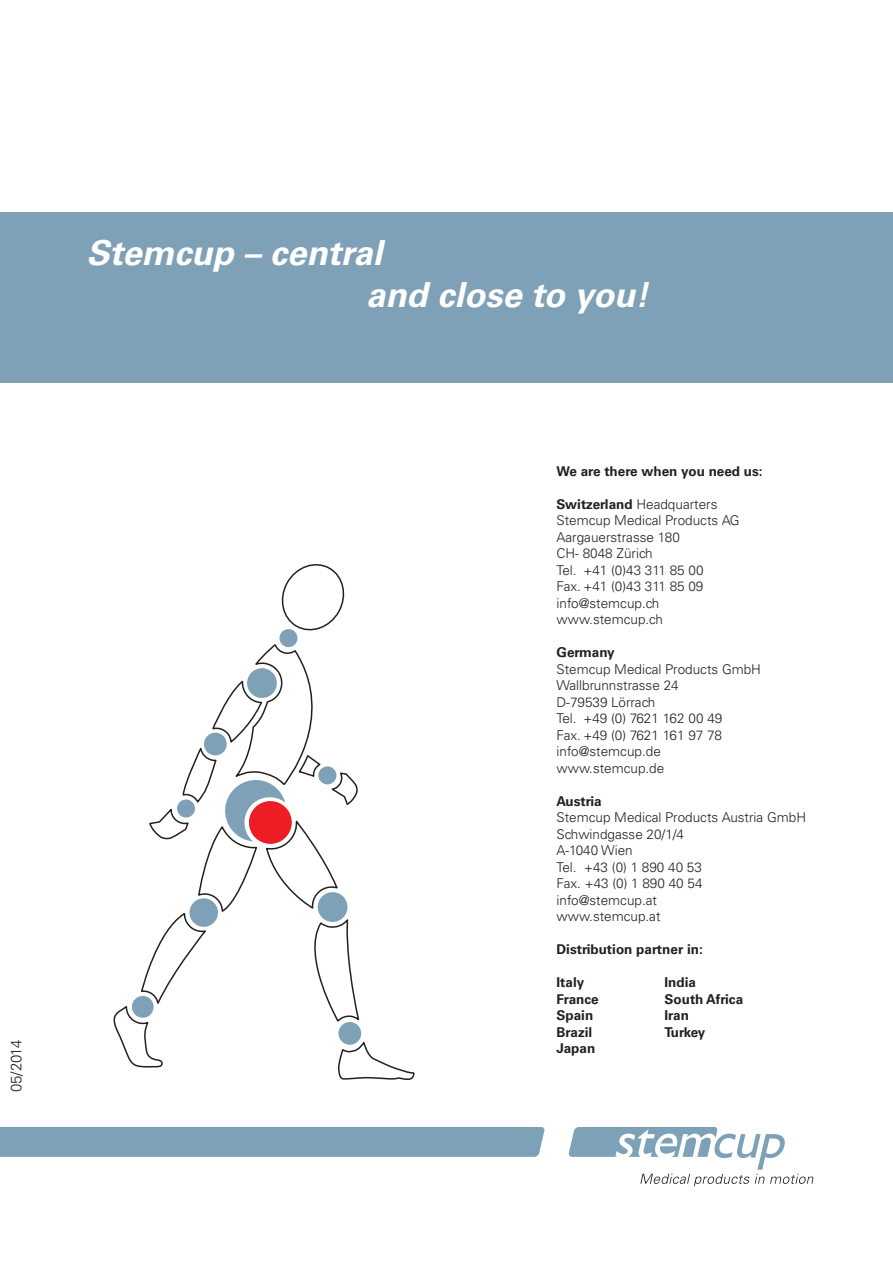
<style>
.page{position:relative;width:893px;height:1263px;background:#fff}
.page>*{position:absolute;margin:0;border:0;box-sizing:border-box;transform-origin:0 0}
.X_Titel_Kopie{font:italic 700 34.5px "Univers LT Std";color:#fff}
.Text{font:300 15px "Univers LT Std";letter-spacing:-.025em;color:#231f20}
.Adresse{font:300 13.5px "Univers LT Std";color:#231f20}
.Adresse-2{font:700 13.5px "Univers LT Std";color:#231f20}
.s1{font-weight:700}
</style>
<div class="page">
<div style="left:0;top:213px;width:893px;height:170px;background:#7ea1b7"></div>
<div style="left:0;top:1127px;width:545px;height:30px;background:#7ea1b7"></div>
<svg style="left:568px;top:1127px;width:245px;height:59px"></svg>
<svg style="left:279px;top:564px;width:66px;height:78px"></svg>
<svg style="left:113px;top:642px;width:302px;height:438px"></svg>
<div style="left:249px;top:801px;width:43px;height:43px;background:#ee1d23;border-radius:50%"></div>
<p class="Text" style="left:7px;top:1092px;width:54px;rotate:-90deg">05/2014</p>
<p class="X_Titel_Kopie" style="left:87px;top:233px;width:297px">Stemcup – central</p>
<p class="X_Titel_Kopie" style="left:366px;top:274px;width:284px">and close to you!</p>
<p class="Adresse-2" style="left:556px;top:463px;width:208px">We are there when you need us:</p>
<p class="Adresse" style="left:556px;top:496px;width:162px"><span class="s1">Switzerland</span> Headquarters</p>
<p class="Adresse" style="left:556px;top:512px;width:185px">Stemcup Medical Products AG</p>
<p class="Adresse" style="left:556px;top:529px;width:125px">Aargauerstrasse 180</p>
<p class="Adresse" style="left:556px;top:545px;width:98px">CH- 8048 Zürich</p>
<p class="Adresse" style="left:556px;top:562px;width:149px">Tel. +41 (0)43 311 85 00</p>
<p class="Adresse" style="left:556px;top:578px;width:148px">Fax. +41 (0)43 311 85 09</p>
<p class="Adresse" style="left:556px;top:595px;width:104px">info@stemcup.ch</p>
<p class="Adresse" style="left:556px;top:611px;width:108px">www.stemcup.ch</p>
<p class="Adresse-2" style="left:556px;top:644px;width:60px">Germany</p>
<p class="Adresse" style="left:556px;top:661px;width:206px">Stemcup Medical Products GmbH</p>
<p class="Adresse" style="left:556px;top:677px;width:124px">Wallbrunnstrasse 24</p>
<p class="Adresse" style="left:556px;top:694px;width:100px">D-79539 Lörrach</p>
<p class="Adresse" style="left:556px;top:710px;width:167px">Tel. +49 (0) 7621 162 00 49</p>
<p class="Adresse" style="left:556px;top:727px;width:167px">Fax. +49 (0) 7621 161 97 78</p>
<p class="Adresse" style="left:556px;top:743px;width:106px">info@stemcup.de</p>
<p class="Adresse" style="left:556px;top:760px;width:109px">www.stemcup.de</p>
<p class="Adresse-2" style="left:556px;top:793px;width:47px">Austria</p>
<p class="Adresse" style="left:556px;top:809px;width:251px">Stemcup Medical Products Austria GmbH</p>
<p class="Adresse" style="left:556px;top:826px;width:129px">Schwindgasse 20/1/4</p>
<p class="Adresse" style="left:556px;top:842px;width:78px">A-1040 Wien</p>
<p class="Adresse" style="left:556px;top:859px;width:147px">Tel. +43 (0) 1 890 40 53</p>
<p class="Adresse" style="left:556px;top:875px;width:147px">Fax. +43 (0) 1 890 40 54</p>
<p class="Adresse" style="left:556px;top:892px;width:102px">info@stemcup.at</p>
<p class="Adresse" style="left:556px;top:908px;width:105px">www.stemcup.at</p>
<p class="Adresse-2" style="left:556px;top:941px;width:148px">Distribution partner in:</p>
<p class="Adresse-2" style="left:556px;top:974px;width:29px">Italy</p>
<p class="Adresse-2" style="left:664px;top:974px;width:33px">India</p>
<p class="Adresse-2" style="left:556px;top:991px;width:44px">France</p>
<p class="Adresse-2" style="left:664px;top:991px;width:80px">South Africa</p>
<p class="Adresse-2" style="left:556px;top:1007px;width:38px">Spain</p>
<p class="Adresse-2" style="left:664px;top:1007px;width:26px">Iran</p>
<p class="Adresse-2" style="left:556px;top:1024px;width:37px">Brazil</p>
<p class="Adresse-2" style="left:664px;top:1024px;width:42px">Turkey</p>
<p class="Adresse-2" style="left:556px;top:1040px;width:40px">Japan</p>
</div>
